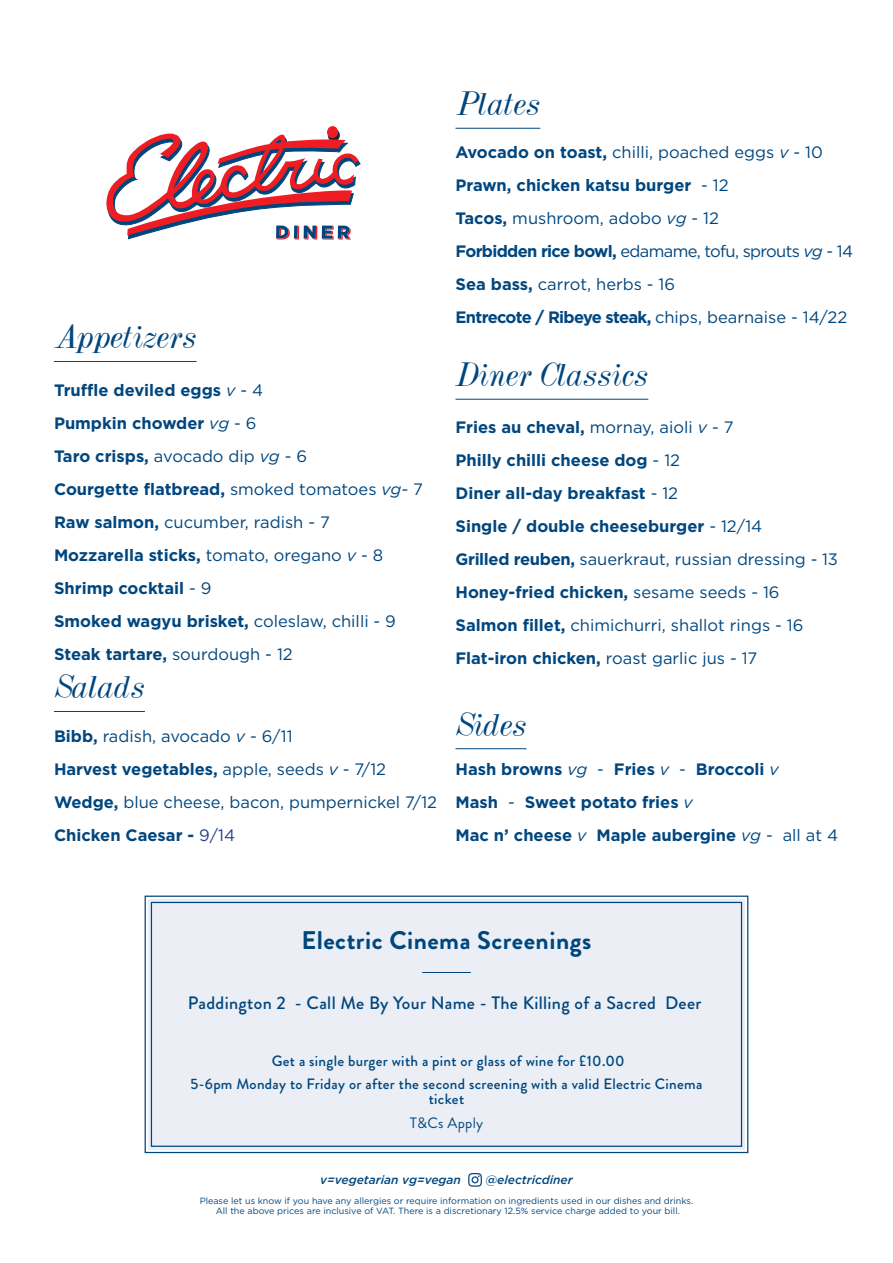
<style>
.page{position:relative;width:893px;height:1263px;background:#fff}
.page>*{position:absolute;margin:0;border:0;box-sizing:border-box;transform-origin:0 0}
.t1{font:italic 36px "Dubiel";color:#00467e}
.t2{font:700 25.5px "Brandon Grotesque";letter-spacing:.02em;color:#00467e}
.t3{font:500 18px "Brandon Grotesque";letter-spacing:.02em;color:#00467e}
.t4{font:700 16.5px "Gotham";color:#00467e}
.t5{font:16.5px "Gotham";color:#00467e}
.t6{font:16.5px "Gotham";letter-spacing:-.04em;color:#00467e}
.t7{font:700 16.5px "Gotham";letter-spacing:-.04em;color:#00467e}
.t8{font:500 15px/15px "Brandon Grotesque";letter-spacing:.02em;color:#00467e;text-align:center}
.t9{font:15px "Brandon Grotesque";letter-spacing:.02em;color:#00467e}
.t10{font:italic 500 12px "Gotham";color:#00467e}
.t11{font:9px/10.8px "Gotham";color:#00467e;text-align:center}
.s1{font-weight:400;font-style:italic}
.s2{font-weight:400}
.s3{font-weight:700}
.s4{font-style:italic}
.s5{font-weight:400;color:#253f8e}
</style>
<div class="page">
<hr style="left:54px;top:361px;width:143px;height:1px;background:#00467e">
<hr style="left:54px;top:711px;width:91px;height:1px;background:#00467e">
<hr style="left:455px;top:128px;width:85px;height:1px;background:#00467e">
<hr style="left:455px;top:399px;width:193px;height:1px;background:#00467e">
<hr style="left:455px;top:748px;width:71px;height:1px;background:#00467e">
<svg style="left:106px;top:126px;width:255px;height:114px"></svg>
<div style="left:144px;top:895px;width:605px;height:259px;background:#ebeff5"></div>
<div style="left:151px;top:902px;width:591px;height:245px;border:1px solid #00467e"></div>
<hr style="left:422px;top:972px;width:49px;height:1px;background:#00467e">
<svg style="left:468px;top:1173px;width:14px;height:14px"></svg>
<p class="t1" style="left:54px;top:319px;width:144px">Appetizers</p>
<p class="t4" style="left:54px;top:379px;width:211px">Truffle deviled eggs <span class="s1">v</span> <span class="s2">- 4</span></p>
<p class="t4" style="left:54px;top:412px;width:204px">Pumpkin chowder <span class="s1">vg</span> <span class="s2">- 6</span></p>
<p class="t5" style="left:54px;top:446px;width:255px"><span class="s3">Taro crisps,</span> avocado dip <span class="s4">vg</span> - 6</p>
<p class="t4" style="left:54px;top:478px;width:371px">Courgette flatbread, <span class="s2">smoked tomatoes</span> <span class="s1">vg-</span> <span class="s2">7</span></p>
<p class="t5" style="left:54px;top:512px;width:277px"><span class="s3">Raw salmon,</span> cucumber, radish - 7</p>
<p class="t4" style="left:54px;top:544px;width:331px">Mozzarella sticks, <span class="s2">tomato, oregano</span> <span class="s1">v</span> <span class="s2">- 8</span></p>
<p class="t4" style="left:54px;top:577px;width:159px">Shrimp cocktail <span class="s2">- 9</span></p>
<p class="t4" style="left:54px;top:610px;width:343px">Smoked wagyu brisket, <span class="s2">coleslaw, chilli - 9</span></p>
<p class="t4" style="left:54px;top:643px;width:240px">Steak tartare, <span class="s2">sourdough - 12</span></p>
<p class="t1" style="left:54px;top:669px;width:92px">Salads</p>
<p class="t5" style="left:54px;top:726px;width:240px"><span class="s3">Bibb,</span> radish, avocado <span class="s4">v</span> - 6/11</p>
<p class="t4" style="left:54px;top:758px;width:334px">Harvest vegetables, <span class="s2">apple, seeds</span> <span class="s1">v</span> <span class="s2">- 7/12</span></p>
<p class="t5" style="left:54px;top:792px;width:385px"><span class="s3">Wedge,</span> blue cheese, bacon, pumpernickel 7/12</p>
<p class="t4" style="left:54px;top:824px;width:183px">Chicken Caesar - <span class="s5">9/14</span></p>
<p class="t1" style="left:455px;top:86px;width:86px">Plates</p>
<p class="t5" style="left:455px;top:141px;width:369px"><span class="s3">Avocado on toast,</span> chilli, poached eggs <span class="s4">v</span> - 10</p>
<p class="t4" style="left:455px;top:174px;width:275px">Prawn, chicken katsu burger <span class="s2">- 12</span></p>
<p class="t5" style="left:455px;top:207px;width:265px"><span class="s3">Tacos,</span> mushroom, adobo <span class="s4">vg</span> - 12</p>
<p class="t6" style="left:455px;top:240px;width:399px"><span class="s3">Forbidden rice bowl,</span> edamame, tofu, sprouts <span class="s4">vg</span> - 14</p>
<p class="t5" style="left:455px;top:273px;width:221px"><span class="s3">Sea bass,</span> carrot, herbs - 16</p>
<p class="t7" style="left:455px;top:306px;width:393px">Entrecote / Ribeye steak, <span class="s2">chips, bearnaise - 14/22</span></p>
<p class="t1" style="left:455px;top:357px;width:194px">Diner Classics</p>
<p class="t4" style="left:455px;top:416px;width:280px">Fries au cheval, <span class="s2">mornay, aioli</span> <span class="s1">v</span> <span class="s2">- 7</span></p>
<p class="t4" style="left:455px;top:449px;width:226px">Philly chilli cheese dog <span class="s2">- 12</span></p>
<p class="t4" style="left:455px;top:482px;width:224px">Diner all-day breakfast <span class="s2">- 12</span></p>
<p class="t4" style="left:455px;top:515px;width:308px">Single / double cheeseburger <span class="s2">- 12/14</span></p>
<p class="t5" style="left:455px;top:549px;width:384px"><span class="s3">Grilled reuben,</span> sauerkraut, russian dressing - 13</p>
<p class="t4" style="left:455px;top:581px;width:326px">Honey-fried chicken, <span class="s2">sesame seeds - 16</span></p>
<p class="t5" style="left:455px;top:615px;width:349px"><span class="s3">Salmon fillet,</span> chimichurri, shallot rings - 16</p>
<p class="t4" style="left:455px;top:647px;width:303px">Flat-iron chicken, <span class="s2">roast garlic jus - 17</span></p>
<p class="t1" style="left:455px;top:706px;width:73px">Sides</p>
<p class="t4" style="left:455px;top:758px;width:325px">Hash browns <span class="s1">vg</span> <span class="s2">-</span> Fries <span class="s1">v</span> <span class="s2">-</span> Broccoli <span class="s1">v</span></p>
<p class="t4" style="left:455px;top:791px;width:239px">Mash <span class="s2">-</span> Sweet potato fries <span class="s1">v</span></p>
<p class="t4" style="left:455px;top:824px;width:384px">Mac n’ cheese <span class="s1">v</span> Maple aubergine <span class="s1">vg</span> <span class="s2">- all at 4</span></p>
<p class="t2" style="left:302px;top:923px;width:291px">Electric Cinema Screenings</p>
<p class="t3" style="left:188px;top:991px;width:515px">Paddington 2 - Call Me By Your Name - The Killing of a Sacred Deer</p>
<p class="t8" style="left:272px;top:1053px;width:354px">Get a single burger with a pint or glass of wine for £10.00</p>
<p class="t8" style="left:191px;top:1077px;width:513px">5-6pm Monday to Friday or after the second screening with a valid Electric Cinema ticket</p>
<p class="t9" style="left:410px;top:1112px;width:75px">T&amp;Cs Apply</p>
<p class="t10" style="left:320px;top:1171px;width:142px">v=vegetarian vg=vegan</p>
<p class="t10" style="left:485px;top:1171px;width:89px">@electricdiner</p>
<p class="t11" style="left:200px;top:1195px;width:495px">Please let us know if you have any allergies or require information on ingredients used in our dishes and drinks.<br>All the above prices are inclusive of VAT. There is a discretionary 12.5% service charge added to your bill.</p>
</div>
